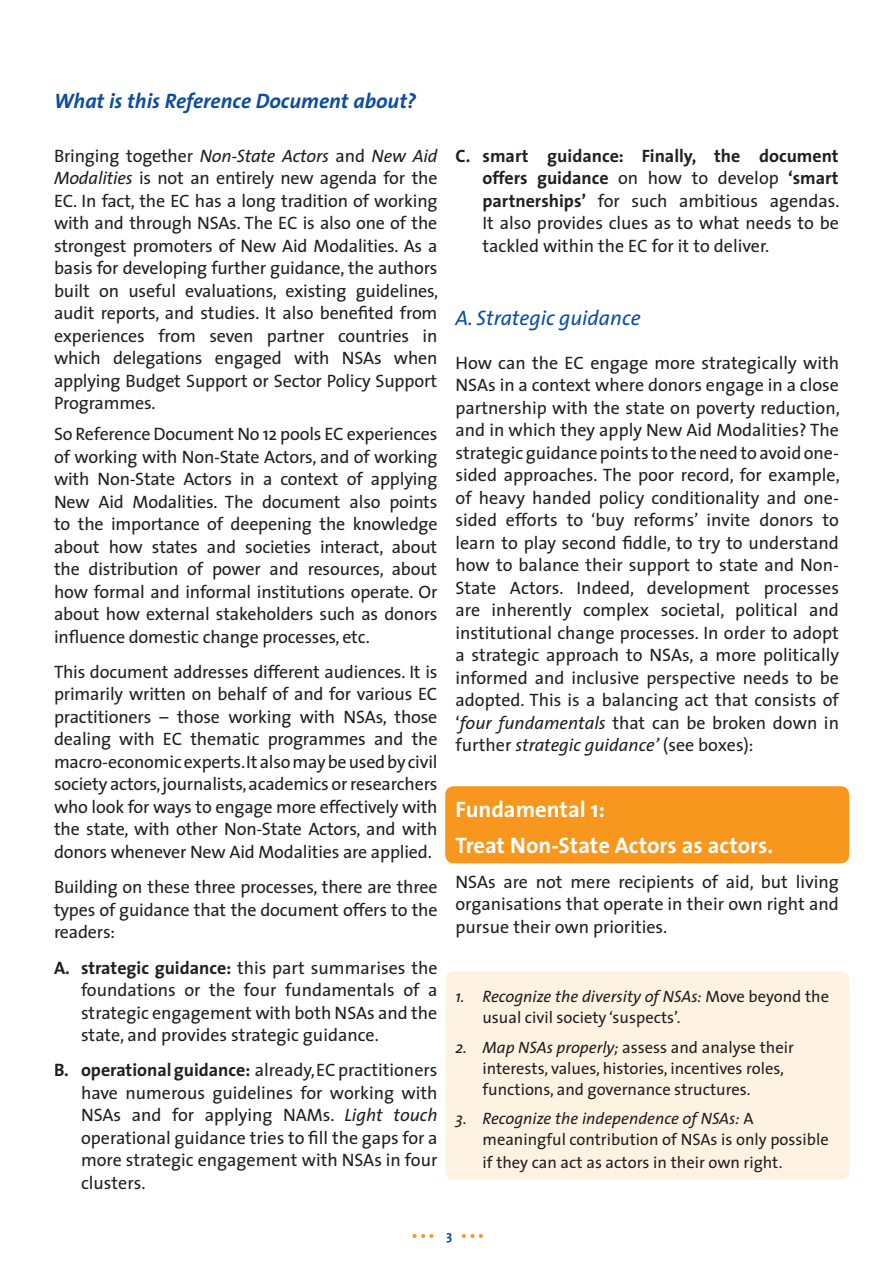
<style>
.page{position:relative;width:893px;height:1263px;background:#fff}
.page>*{position:absolute;margin:0;border:0;box-sizing:border-box;transform-origin:0 0}
.t1{font:700 22.5px/35.2px "The Sans";color:#fff}
.t2{font:italic 700 21px "The Sans";color:#0d4da1}
.t3{font:italic 21px "The Sans";color:#0d4da1}
.t4{font:18px/22.5px "The Sans";letter-spacing:-.01em;color:#231f20;text-align:justify}
.t5{font:16.5px/21px "The Sans";color:#231f20}
.t6{font:700 13.5px "The Sans";color:#f7971d}
.s1{font-style:italic}
.s2{font-weight:700}
.s3{color:#0d4da1}
</style>
<div class="page">
<div style="left:445px;top:786px;width:404px;height:77px;background:#f7971d;border-radius:9px"></div>
<div style="left:445px;top:971px;width:404px;height:209px;background:#fef3e3;border-radius:9px"></div>
<p class="t2" style="left:54px;top:84px;width:363px">What is this Reference Document about?</p>
<p class="t4" style="left:54px;top:144px;width:386px">Bringing together <span class="s1">Non-State Actors</span> and <span class="s1">New Aid Modalities</span> is not an entirely new agenda for the EC. In fact, the EC has a long tradition of working with and through NSAs. The EC is also one of the strongest promoters of New Aid Modalities. As a basis for developing further guidance, the authors built on useful evaluations, existing guidelines, audit reports, and studies. It also benefited from experiences from seven partner countries in which delegations engaged with NSAs when applying Budget Support or Sector Policy Support Programmes.</p>
<p class="t4" style="left:54px;top:422px;width:385px">So Reference Document No 12 pools EC experiences of working with Non-State Actors, and of working with Non-State Actors in a context of applying New Aid Modalities. The document also points to the importance of deepening the knowledge about how states and societies interact, about the distribution of power and resources, about how formal and informal institutions operate. Or about how external stakeholders such as donors influence domestic change processes, etc.</p>
<p class="t4" style="left:54px;top:660px;width:385px">This document addresses different audiences. It is primarily written on behalf of and for various EC practitioners – those working with NSAs, those dealing with EC thematic programmes and the macro-economic experts. It also may be used by civil society actors, journalists, academics or researchers who look for ways to engage more effectively with the state, with other Non-State Actors, and with donors whenever New Aid Modalities are applied.</p>
<p class="t4" style="left:54px;top:875px;width:385px">Building on these three processes, there are three types of guidance that the document offers to the readers:</p>
<p class="t4" style="left:81px;top:956px;width:358px;text-indent:-27px"><span class="s2">A. strategic guidance:</span> this part summarises the foundations or the four fundamentals of a strategic engagement with both NSAs and the state, and provides strategic guidance.</p>
<p class="t4" style="left:81px;top:1058px;width:358px;text-indent:-27px"><span class="s2">B. operational guidance:</span> already, EC practitioners have numerous guidelines for working with NSAs and for applying NAMs. <span class="s1">Light touch </span>operational guidance tries to fill the gaps for a more strategic engagement with NSAs in four clusters.</p>
<p class="t4" style="left:482px;top:144px;width:359px;text-indent:-27px"><span class="s2">C. smart guidance: Finally, the document offers guidance</span> on how to develop <span class="s2">‘smart partnerships’</span> for such ambitious agendas.<br>It also provides clues as to what needs to be tackled within the EC for it to deliver.</p>
<p class="t3" style="left:455px;top:300px;width:187px">A. Strategic guidance</p>
<p class="t4" style="left:455px;top:351px;width:386px">How can the EC engage more strategically with NSAs in a context where donors engage in a close partnership with the state on poverty reduction, and in which they apply New Aid Modalities? The strategic guidance points to the need to avoid one&shy;sided approaches. The poor record, for example, of heavy handed policy conditionality and one&shy;sided efforts to ‘buy reforms’ invite donors to learn to play second fiddle, to try to understand how to balance their support to state and Non-State Actors. Indeed, development processes are inherently complex societal, political and institutional change processes. In order to adopt a strategic approach to NSAs, a more politically informed and inclusive perspective needs to be adopted. This is a balancing act that consists of ‘<span class="s1">four fundamentals</span> that can be broken down in further <span class="s1">strategic guidance’</span> (see boxes):</p>
<p class="t1" style="left:455px;top:792px;width:319px">Fundamental 1:<br>Treat Non-State Actors as actors.</p>
<p class="t4" style="left:455px;top:870px;width:385px">NSAs are not mere recipients of aid, but living organisations that operate in their own right and pursue their own priorities.</p>
<p class="t5" style="left:482px;top:985px;width:348px;text-indent:-27px"><span class="s1">1. Recognize the diversity of NSAs:</span> Move beyond the usual civil society ‘suspects’.</p>
<p class="t5" style="left:482px;top:1036px;width:313px;text-indent:-27px"><span class="s1">2. Map NSAs properly;</span> assess and analyse their interests, values, histories, incentives roles, functions, and governance structures.</p>
<p class="t5" style="left:482px;top:1107px;width:348px;text-indent:-27px"><span class="s1">3. Recognize the independence of NSAs:</span> A meaningful contribution of NSAs is only possible</p>
<p class="t5" style="left:482px;top:1151px;width:302px">if they can act as actors in their own right.</p>
<p class="t6" style="left:412px;top:1224px;width:74px">••• <span class="s3">3</span> •••</p>
</div>
